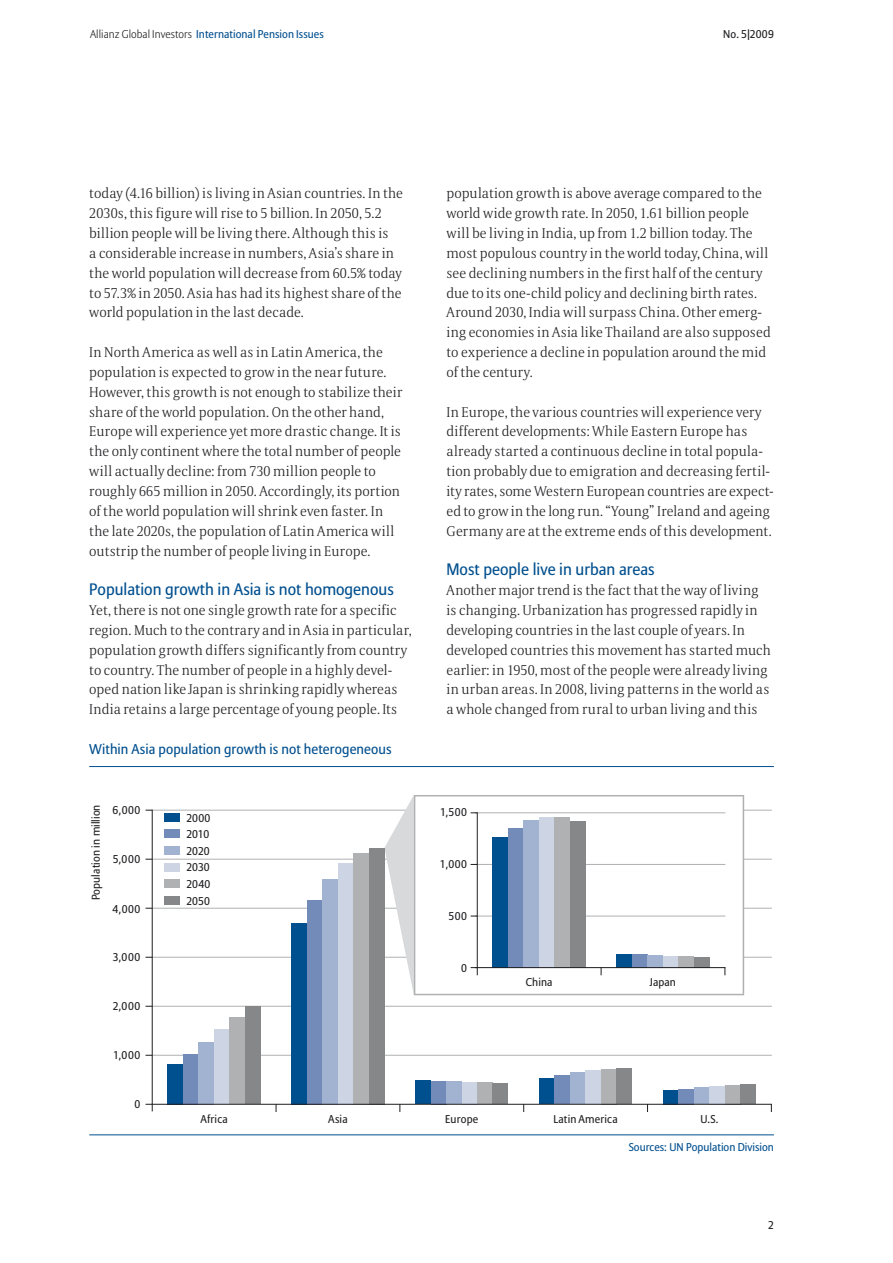
<style>
.page{position:relative;width:893px;height:1263px;background:#fff}
.page>*{position:absolute;margin:0;border:0;box-sizing:border-box;transform-origin:0 0}
.t1{font:16.5px "Allianz Sans";color:#004f8f}
.t2{font:300 14.1px/19.8px "Allianz Serif";letter-spacing:.01em;color:#1f1e21}
.t3{font:14.1px "Allianz Sans";letter-spacing:.005em;color:#004f8f}
.t4{font:11.25px/16.5px "Allianz Sans";letter-spacing:.01em;color:#1f1e21;text-align:justify}
.t5{font:11.25px "Allianz Sans";letter-spacing:.005em;color:#004f8f}
.s1{font-weight:300;color:#1f1e21}
</style>
<div class="page">
<hr style="left:152px;top:1055px;width:619px;height:1px;background:#b0b1b3">
<hr style="left:152px;top:1006px;width:619px;height:1px;background:#b0b1b3">
<hr style="left:152px;top:957px;width:619px;height:1px;background:#b0b1b3">
<hr style="left:152px;top:908px;width:619px;height:1px;background:#b0b1b3">
<hr style="left:152px;top:859px;width:619px;height:1px;background:#b0b1b3">
<hr style="left:152px;top:810px;width:619px;height:1px;background:#b0b1b3">
<svg style="left:384px;top:795px;width:30px;height:200px"></svg>
<svg style="left:414px;top:795px;width:330px;height:200px"></svg>
<div style="left:165px;top:813px;width:15px;height:9px;background:#004f8f"></div>
<div style="left:165px;top:829px;width:15px;height:9px;background:#738bb9"></div>
<div style="left:165px;top:846px;width:15px;height:9px;background:#a2b3d2"></div>
<div style="left:165px;top:863px;width:15px;height:8px;background:#cdd5e5"></div>
<div style="left:165px;top:879px;width:15px;height:9px;background:#b0b1b3"></div>
<div style="left:165px;top:896px;width:15px;height:9px;background:#868788"></div>
<hr style="left:152px;top:810px;width:1px;height:301px;background:#1f1e21">
<div style="left:168px;top:1064px;width:15px;height:40px;background:#004f8f"></div>
<div style="left:183px;top:1054px;width:16px;height:50px;background:#738bb9"></div>
<div style="left:199px;top:1042px;width:15px;height:62px;background:#a2b3d2"></div>
<div style="left:214px;top:1029px;width:16px;height:75px;background:#cdd5e5"></div>
<div style="left:230px;top:1017px;width:15px;height:87px;background:#b0b1b3"></div>
<div style="left:245px;top:1006px;width:16px;height:98px;background:#868788"></div>
<div style="left:292px;top:923px;width:15px;height:181px;background:#004f8f"></div>
<div style="left:307px;top:900px;width:15px;height:204px;background:#738bb9"></div>
<div style="left:322px;top:879px;width:16px;height:225px;background:#a2b3d2"></div>
<div style="left:338px;top:863px;width:15px;height:241px;background:#cdd5e5"></div>
<div style="left:353px;top:853px;width:16px;height:251px;background:#b0b1b3"></div>
<div style="left:369px;top:848px;width:15px;height:256px;background:#868788"></div>
<div style="left:415px;top:1080px;width:16px;height:24px;background:#004f8f"></div>
<div style="left:431px;top:1081px;width:15px;height:23px;background:#738bb9"></div>
<div style="left:446px;top:1081px;width:16px;height:23px;background:#a2b3d2"></div>
<div style="left:462px;top:1082px;width:15px;height:22px;background:#cdd5e5"></div>
<div style="left:477px;top:1082px;width:16px;height:22px;background:#b0b1b3"></div>
<div style="left:493px;top:1083px;width:15px;height:21px;background:#868788"></div>
<div style="left:617px;top:954px;width:15px;height:13px;background:#004f8f"></div>
<div style="left:632px;top:954px;width:15px;height:13px;background:#738bb9"></div>
<div style="left:647px;top:955px;width:16px;height:12px;background:#a2b3d2"></div>
<div style="left:663px;top:956px;width:15px;height:11px;background:#cdd5e5"></div>
<div style="left:678px;top:956px;width:16px;height:11px;background:#b0b1b3"></div>
<div style="left:694px;top:957px;width:15px;height:10px;background:#868788"></div>
<div style="left:539px;top:1078px;width:16px;height:26px;background:#004f8f"></div>
<div style="left:555px;top:1075px;width:15px;height:29px;background:#738bb9"></div>
<div style="left:570px;top:1072px;width:16px;height:32px;background:#a2b3d2"></div>
<div style="left:586px;top:1071px;width:15px;height:33px;background:#cdd5e5"></div>
<div style="left:601px;top:1069px;width:16px;height:35px;background:#b0b1b3"></div>
<div style="left:617px;top:1068px;width:15px;height:36px;background:#868788"></div>
<div style="left:663px;top:1090px;width:15px;height:14px;background:#004f8f"></div>
<div style="left:678px;top:1089px;width:16px;height:15px;background:#738bb9"></div>
<div style="left:694px;top:1087px;width:15px;height:17px;background:#a2b3d2"></div>
<div style="left:709px;top:1086px;width:16px;height:18px;background:#cdd5e5"></div>
<div style="left:725px;top:1085px;width:15px;height:19px;background:#b0b1b3"></div>
<div style="left:740px;top:1084px;width:16px;height:20px;background:#868788"></div>
<hr style="left:475px;top:812px;width:250px;height:1px;background:#b0b1b3">
<hr style="left:475px;top:864px;width:250px;height:1px;background:#b0b1b3">
<hr style="left:475px;top:916px;width:250px;height:1px;background:#b0b1b3">
<svg style="left:471px;top:967px;width:7px;height:8px"></svg>
<hr style="left:152px;top:1104px;width:619px;height:1px;background:#1f1e21">
<hr style="left:477px;top:813px;width:1px;height:154px;background:#1f1e21">
<div style="left:493px;top:837px;width:15px;height:130px;background:#004f8f"></div>
<div style="left:508px;top:828px;width:16px;height:139px;background:#738bb9"></div>
<div style="left:524px;top:820px;width:15px;height:147px;background:#a2b3d2"></div>
<div style="left:539px;top:817px;width:16px;height:150px;background:#cdd5e5"></div>
<div style="left:555px;top:817px;width:15px;height:150px;background:#b0b1b3"></div>
<div style="left:570px;top:821px;width:16px;height:146px;background:#868788"></div>
<hr style="left:475px;top:967px;width:250px;height:1px;background:#1f1e21">
<hr style="left:89px;top:1134px;width:685px;height:1px;background:#004f8f">
<hr style="left:89px;top:766px;width:685px;height:1px;background:#004f8f">
<p class="t5" style="left:90px;top:28px;width:235px"><span class="s1">Allianz Global Investors</span> International Pension Issues</p>
<p class="t4" style="left:723px;top:27px;width:52px">No. 5|2009</p>
<p class="t2" style="left:89px;top:184px;width:315px">today (4.16 billion) is living in Asian countries. In the 2030s, this figure will rise to 5 billion. In 2050, 5.2 billion people will be living there. Although this is<br>a considerable increase in numbers, Asia’s share in the world population will decrease from 60.5% today to 57.3% in 2050. Asia has had its highest share of the world population in the last decade.</p>
<p class="t2" style="left:89px;top:343px;width:314px">In North America as well as in Latin America, the population is expected to grow in the near future.<br>However, this growth is not enough to stabilize their share of the world population. On the other hand, Europe will experience yet more drastic change. It is the only continent where the total number of people will actually decline: from 730 million people to roughly 665 million in 2050. Accordingly, its portion of the world population will shrink even faster. In the late 2020s, the population of Latin America will outstrip the number of people living in Europe.</p>
<p class="t1" style="left:89px;top:579px;width:306px">Population growth in Asia is not homogenous</p>
<p class="t2" style="left:89px;top:601px;width:324px">Yet, there is not one single growth rate for a specific region. Much to the contrary and in Asia in particular, population growth differs significantly from country to country. The number of people in a highly devel&shy;oped nation like Japan is shrinking rapidly whereas India retains a large percentage of young people. Its</p>
<p class="t3" style="left:89px;top:740px;width:304px">Within Asia population growth is not heterogeneous</p>
<p class="t4" style="left:88px;top:900px;width:97px;rotate:-90deg">Population in million</p>
<p class="t4" style="left:113px;top:802px;width:29px">6,000</p>
<p class="t4" style="left:113px;top:851px;width:29px">5,000</p>
<p class="t4" style="left:113px;top:901px;width:29px">4,000</p>
<p class="t4" style="left:113px;top:950px;width:29px">3,000</p>
<p class="t4" style="left:113px;top:998px;width:29px">2,000</p>
<p class="t4" style="left:113px;top:1047px;width:29px">1,000</p>
<p class="t4" style="left:134px;top:1096px;width:7px">0</p>
<p class="t4" style="left:186px;top:810px;width:25px">2000<br>2010<br>2020<br>2030<br>2040<br>2050</p>
<p class="t2" style="left:446px;top:184px;width:326px">population growth is above average compared to the world wide growth rate. In 2050, 1.61 billion people will be living in India, up from 1.2 billion today. The most populous country in the world today, China, will see declining numbers in the first half of the century due to its one-child policy and declining birth rates.<br>Around 2030, India will surpass China. Other emerg&shy;ing economies in Asia like Thailand are also supposed to experience a decline in population around the mid of the century.</p>
<p class="t2" style="left:446px;top:402px;width:329px">In Europe, the various countries will experience very different developments: While Eastern Europe has already started a continuous decline in total popula&shy;tion probably due to emigration and decreasing fertil&shy;ity rates, some Western European countries are expect&shy;ed to grow in the long run. “Young” Ireland and ageing Germany are at the extreme ends of this development.</p>
<p class="t1" style="left:446px;top:560px;width:210px">Most people live in urban areas</p>
<p class="t2" style="left:446px;top:581px;width:326px">Another major trend is the fact that the way of living is changing. Urbanization has progressed rapidly in developing countries in the last couple of years. In developed countries this movement has started much earlier: in 1950, most of the people were already living in urban areas. In 2008, living patterns in the world as a whole changed from rural to urban living and this</p>
<p class="t4" style="left:440px;top:804px;width:29px">1,500</p>
<p class="t4" style="left:440px;top:856px;width:29px">1,000</p>
<p class="t4" style="left:449px;top:908px;width:20px">500</p>
<p class="t4" style="left:461px;top:960px;width:7px">0</p>
<p class="t4" style="left:526px;top:974px;width:28px">China</p>
<p class="t4" style="left:650px;top:974px;width:28px">Japan</p>
<p class="t4" style="left:200px;top:1111px;width:29px">Africa</p>
<p class="t4" style="left:328px;top:1111px;width:21px">Asia</p>
<p class="t4" style="left:445px;top:1111px;width:35px">Europe</p>
<p class="t4" style="left:553px;top:1111px;width:66px">Latin America</p>
<p class="t4" style="left:700px;top:1111px;width:20px">U.S.</p>
<p class="t5" style="left:629px;top:1140px;width:147px">Sources: UN Population Division</p>
<p class="t4" style="left:768px;top:1217px;width:7px">2</p>
</div>
